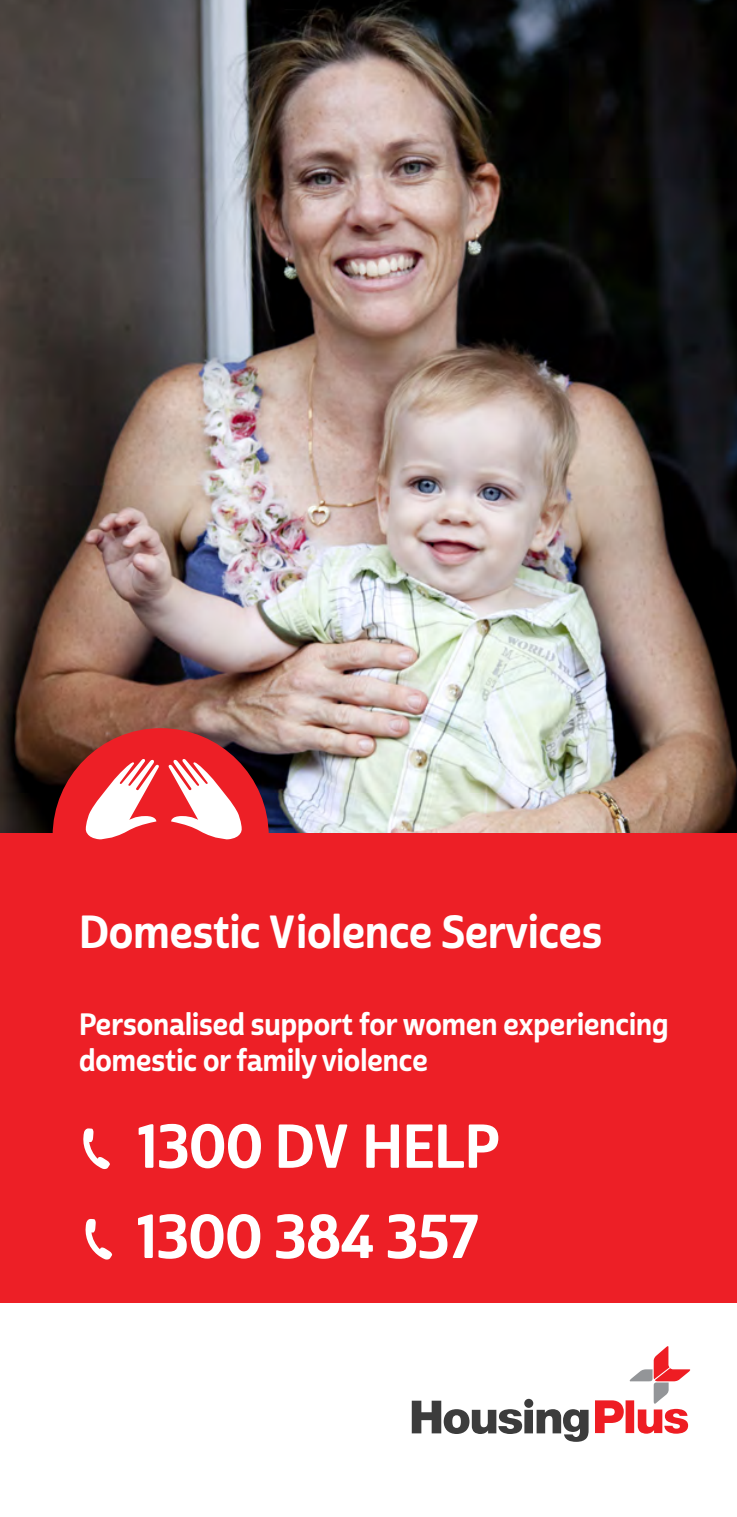
<style>
.page{position:relative;width:737px;height:1517px;background:#fff}
.page>*{position:absolute;margin:0;border:0;box-sizing:border-box;transform-origin:0 0}
.t1{font:60px "Cabrito Sans Con Bol";letter-spacing:-.005em;color:#fff}
.t2{font:45px "Cabrito Sans Con Bol";color:#fff}
.t3{font:30px/36px "Cabrito Sans Con Bol";color:#fff}
</style>
<div class="page">
<img style="left:1px;top:0;width:736px;height:834px">
<div style="left:0;top:834px;width:737px;height:469px;background:#ed1f26"></div>
<div style="left:53px;top:728px;width:216px;height:216px;background:#ed1f26;border-radius:50%"></div>
<svg style="left:83px;top:1128px;width:27px;height:41px"></svg>
<svg style="left:412px;top:1400px;width:177px;height:41px"></svg>
<svg style="left:595px;top:1346px;width:95px;height:87px"></svg>
<div style="left:524px;top:1398px;width:9px;height:9px;background:#3c3c3c;border-radius:50%"></div>
<svg style="left:168px;top:759px;width:74px;height:80px"></svg>
<svg style="left:86px;top:759px;width:73px;height:80px"></svg>
<svg style="left:85px;top:1219px;width:28px;height:41px"></svg>
<h2 class="t2" style="left:79px;top:903px;width:525px">Domestic Violence Services</h2>
<p class="t3" style="left:79px;top:1006px;width:591px">Personalised support for women experiencing domestic or family violence</p>
<h1 class="t1" style="left:138px;top:1108px;width:363px">1300 DV HELP</h1>
<h1 class="t1" style="left:138px;top:1198px;width:342px">1300 384 357</h1>
</div>
